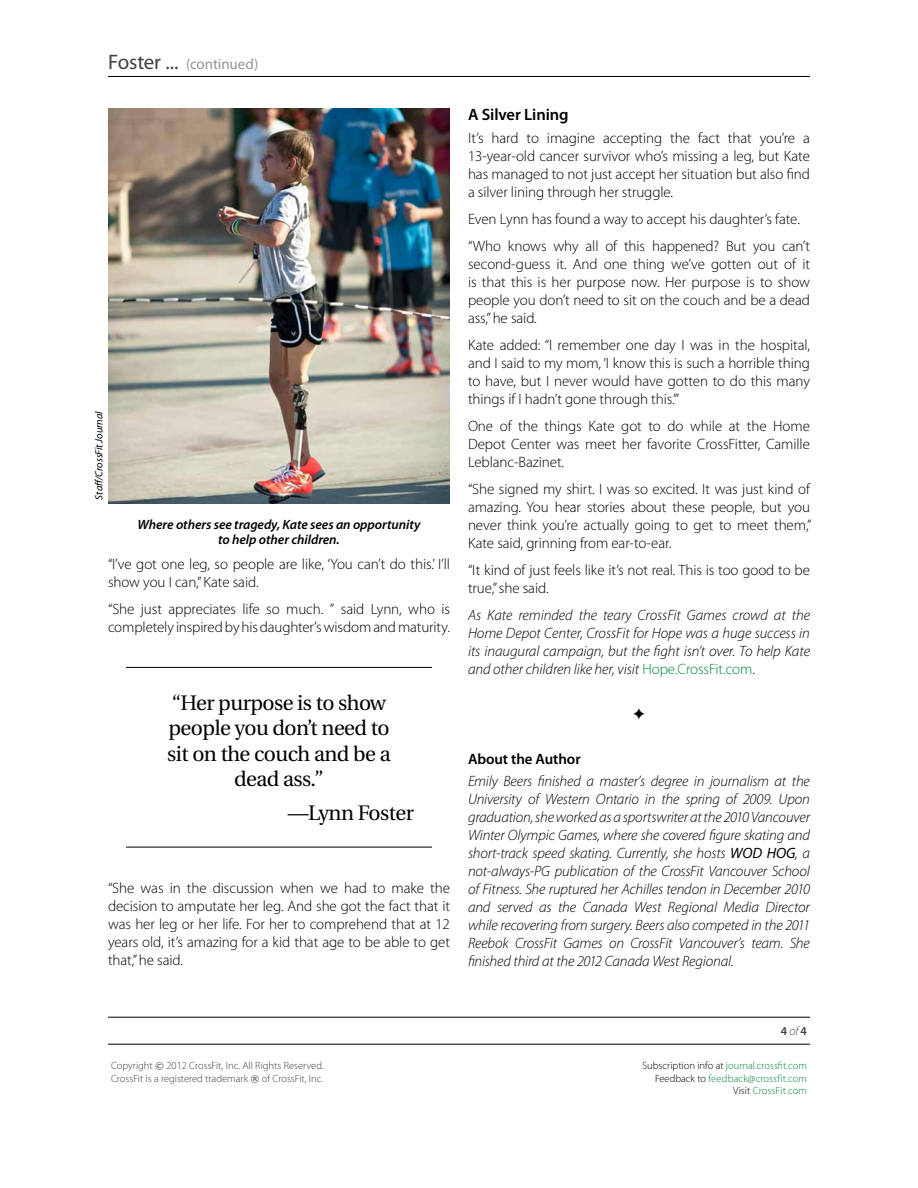
<style>
.page{position:relative;width:918px;height:1188px;background:#fff}
.page>*{position:absolute;margin:0;border:0;box-sizing:border-box;transform-origin:0 0}
.t1{font:21px/25.2px "Utopia";letter-spacing:-.025em;color:#000;text-align:center}
.t2{font:600 16.5px "Myriad Pro";letter-spacing:-.005em;color:#000}
.t3{font:300 15px/18px "Myriad Pro";letter-spacing:-.005em;color:#000;text-align:justify}
.t4{font:italic 300 15px/18px "Myriad Pro";letter-spacing:-.01em;color:#000;text-align:justify}
.t5{font:15px "Myriad Pro";letter-spacing:-.005em;color:#939598}
.t6{font:600 15px "Myriad Pro";letter-spacing:-.005em;color:#000}
.t7{font:italic 600 13.5px/15px "Myriad Pro";letter-spacing:-.005em;color:#000;text-align:center}
.t8{font:600 12px "Myriad Pro";color:#414042}
.t9{font:300 10.5px/12.6px "Myriad Pro";color:#414042}
.t10{font:300 10.5px/12.6px "Myriad Pro";color:#00853f;text-align:right}
.t11{font:italic 10.5px "Myriad Pro";letter-spacing:-.005em;color:#000}
.s1{font-size:21px;color:#414042}
.s2{font-style:normal;color:#00853f}
.s3{font-style:normal}
.s4{font-weight:400}
.s5{font-weight:300;font-style:italic}
.s6{font-family:"Verdana";font-weight:400;font-size:9px}
.s7{color:#000}
</style>
<div class="page">
<hr style="left:108px;top:76px;width:702px;height:1px;background:#000">
<hr style="left:108px;top:1017px;width:702px;height:1px;background:#000">
<hr style="left:108px;top:1044px;width:702px;height:1px;background:#000">
<hr style="left:126px;top:667px;width:306px;height:1px;background:#000">
<hr style="left:126px;top:847px;width:306px;height:1px;background:#000">
<img style="left:108px;top:108px;width:342px;height:396px">
<p class="t5" style="left:108px;top:56px;width:152px"><span class="s1">Foster ...</span> (continued)</p>
<p class="t11" style="left:93px;top:500px;width:90px;rotate:-90deg">Staff/CrossFit Journal</p>
<p class="t7" style="left:138px;top:517px;width:284px">Where others see tragedy, Kate sees an opportunity to help other children.</p>
<p class="t3" style="left:108px;top:555px;width:344px">“I’ve got one leg, so people are like, ‘You can’t do this.’ I’ll show you I can,” Kate said.</p>
<p class="t3" style="left:108px;top:600px;width:343px">“She just appreciates life so much. ” said Lynn, who is completely inspired by his daughter’s wisdom and maturity.</p>
<h1 class="t1" style="left:167px;top:691px;width:225px">“Her purpose is to show people you don’t need to sit on the couch and be a dead ass.”</h1>
<h1 class="t1" style="left:288px;top:801px;width:128px">—Lynn Foster</h1>
<p class="t3" style="left:108px;top:879px;width:344px">“She was in the discussion when we had to make the decision to amputate her leg. And she got the fact that it was her leg or her life. For her to comprehend that at 12 years old, it’s amazing for a kid that age to be able to get that,” he said.</p>
<p class="t2" style="left:468px;top:106px;width:102px">A Silver Lining</p>
<p class="t3" style="left:468px;top:129px;width:344px">It’s hard to imagine accepting the fact that you’re a 13-year-old cancer survivor who’s missing a leg, but Kate has managed to not just accept her situation but also find a silver lining through her struggle.</p>
<p class="t3" style="left:468px;top:206px;width:344px;line-height:27px">Even Lynn has found a way to accept his daughter’s fate. “Who knows why all of this happened? But you can’t</p>
<p class="t3" style="left:468px;top:255px;width:344px">second-guess it. And one thing we’ve gotten out of it is that this is her purpose now. Her purpose is to show people you don’t need to sit on the couch and be a dead ass,” he said.</p>
<p class="t3" style="left:468px;top:336px;width:344px">Kate added: “I remember one day I was in the hospital, and I said to my mom, ‘I know this is such a horrible thing to have, but I never would have gotten to do this many things if I hadn’t gone through this.’”</p>
<p class="t3" style="left:468px;top:417px;width:344px">One of the things Kate got to do while at the Home Depot Center was meet her favorite CrossFitter, Camille Leblanc-Bazinet.</p>
<p class="t3" style="left:468px;top:480px;width:345px">“She signed my shirt. I was so excited. It was just kind of amazing. You hear stories about these people, but you never think you’re actually going to get to meet them,” Kate said, grinning from ear-to-ear.</p>
<p class="t3" style="left:468px;top:561px;width:343px">“It kind of just feels like it’s not real. This is too good to be true,” she said.</p>
<p class="t4" style="left:468px;top:606px;width:344px">As Kate reminded the teary CrossFit Games crowd at the Home Depot Center, CrossFit for Hope was a huge success in its inaugural campaign, but the fight isn’t over. To help Kate and other children like her, visit <span class="s2">Hope.CrossFit.com</span><span class="s3">.</span></p>
<p class="t6" style="left:468px;top:751px;width:114px">About the Author</p>
<p class="t4" style="left:468px;top:773px;width:344px">Emily Beers finished a master’s degree in journalism at the University of Western Ontario in the spring of 2009. Upon graduation, she worked as a sportswriter at the 2010 Vancouver Winter Olympic Games, where she covered figure skating and short-track speed skating. Currently, she hosts <span class="s4">WOD HOG</span>, a not-always-PG publication of the CrossFit Vancouver School of Fitness. She ruptured her Achilles tendon in December 2010 and served as the Canada West Regional Media Director while recovering from surgery. Beers also competed in the 2011<br>Reebok CrossFit Games on CrossFit Vancouver’s team. She finished third at the 2012 Canada West Regional.</p>
<p class="t8" style="left:781px;top:1024px;width:28px">4 <span class="s5">of</span> 4</p>
<p class="t9" style="left:111px;top:1060px;width:214px">Copyright <span class="s6">©</span> 2012 CrossFit, Inc. All Rights Reserved.<br>CrossFit is a registered trademark <span class="s6">®</span> of CrossFit, Inc.</p>
<p class="t10" style="left:642px;top:1060px;width:166px"><span class="s7">Subscription info at</span> journal.crossfit.com<br><span class="s7">Feedback to</span> feedback@crossfit.com<br><span class="s7">Visit</span> CrossFit.com</p>
</div>
